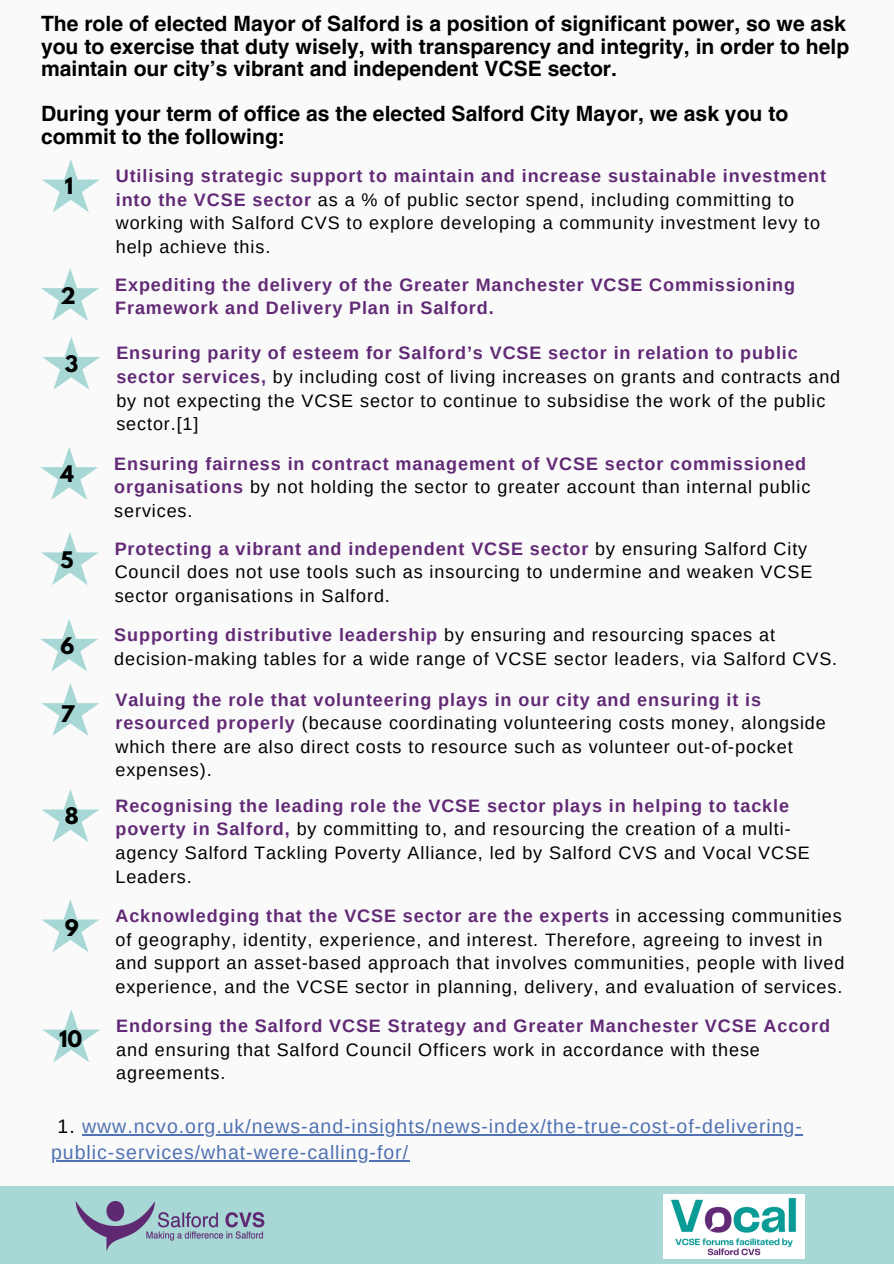
<style>
.page{position:relative;width:894px;height:1264px;background:#fff}
.page>*{position:absolute;margin:0;border:0;box-sizing:border-box;transform-origin:0 0}
.t1{font:700 21.15px/22.5px "Helvetica LT Pro";color:#000}
.t2{font:700 20.25px "League Spartan";color:#000}
.t3{font:19.5px "Arimo";letter-spacing:.05em;color:#5072b2}
.t4{font:18px/23.7px "Arimo";letter-spacing:.05em;color:#000}
.t5{font:700 18px/23.7px "Arimo";letter-spacing:.05em;color:#622a76}
.s1{font-weight:700;color:#622a76}
.s2{font-weight:400;color:#000}
.s3{color:#000}
</style>
<div class="page">
<div style="left:0;top:0;width:893px;height:1263px;background:#fafafa"></div>
<div style="left:0;top:1185px;width:893px;height:78px;background:#a8d8d6"></div>
<svg style="left:42px;top:159px;width:58px;height:53px"></svg>
<svg style="left:41px;top:268px;width:58px;height:53px"></svg>
<svg style="left:42px;top:337px;width:58px;height:53px"></svg>
<svg style="left:40px;top:619px;width:58px;height:52px"></svg>
<svg style="left:41px;top:532px;width:58px;height:53px"></svg>
<svg style="left:40px;top:447px;width:58px;height:53px"></svg>
<svg style="left:41px;top:789px;width:58px;height:53px"></svg>
<svg style="left:41px;top:683px;width:58px;height:53px"></svg>
<svg style="left:41px;top:899px;width:58px;height:53px"></svg>
<svg style="left:42px;top:1009px;width:58px;height:53px"></svg>
<hr style="left:82px;top:1134px;width:720px;height:1px;background:#5072b2">
<hr style="left:51px;top:1159px;width:358px;height:2px;background:#5072b2">
<img style="left:663px;top:1194px;width:141px;height:64px">
<img style="left:61px;top:1185px;width:220px;height:67px">
<h1 class="t1" style="left:41px;top:14px;width:809px">The role of elected Mayor of Salford is a position of significant power, so we ask you to exercise that duty wisely, with transparency and integrity, in order to help maintain our city’s vibrant and independent VCSE sector.</h1>
<p class="t1" style="left:41px;top:104px;width:748px">During your term of office as the elected Salford City Mayor, we ask you to commit to the following:</p>
<p class="t2" style="left:65px;top:175px;width:10px">1</p>
<p class="t2" style="left:61px;top:286px;width:17px">2</p>
<p class="t2" style="left:65px;top:353px;width:15px">3</p>
<p class="t2" style="left:61px;top:463px;width:15px">4</p>
<p class="t2" style="left:61px;top:550px;width:14px">5</p>
<h2 class="t2" style="left:61px;top:635px;width:15px">6</h2>
<p class="t2" style="left:61px;top:703px;width:15px">7</p>
<p class="t2" style="left:65px;top:806px;width:15px">8</p>
<h1 class="t4" style="left:116px;top:164px;width:711px"><span class="s1">Utilising strategic support to maintain and increase sustainable investment into the VCSE sector</span> as a % of public sector spend, including committing to working with Salford CVS to explore developing a community investment levy to help achieve this.</h1>
<p class="t5" style="left:115px;top:272px;width:681px">Expediting the delivery of the Greater Manchester VCSE Commissioning<br>Framework and Delivery Plan in Salford.</p>
<h3 class="t4" style="left:116px;top:341px;width:725px"><span class="s1">Ensuring parity of esteem for Salford’s VCSE sector in relation to public sector services,</span> by including cost of living increases on grants and contracts and by not expecting the VCSE sector to continue to subsidise the work of the public sector.[1]</h3>
<p class="t5" style="left:114px;top:451px;width:697px">Ensuring fairness in contract management of VCSE sector commissioned organisations <span class="s2">by not holding the sector to greater account than internal public services.</span></p>
<p class="t4" style="left:115px;top:536px;width:699px"><span class="s1">Protecting a vibrant and independent VCSE sector</span> by ensuring Salford City<br>Council does not use tools such as insourcing to undermine and weaken VCSE sector organisations in Salford.</p>
<p class="t4" style="left:114px;top:623px;width:724px"><span class="s1">Supporting distributive leadership</span> by ensuring and resourcing spaces at decision-making tables for a wide range of VCSE sector leaders, via Salford CVS.</p>
<p class="t4" style="left:115px;top:687px;width:711px"><span class="s1">Valuing the role that volunteering plays in our city and ensuring it is resourced properly</span> (because coordinating volunteering costs money, alongside which there are also direct costs to resource such as volunteer out-of-pocket expenses).</p>
<p class="t4" style="left:115px;top:793px;width:695px"><span class="s1">Recognising the leading role the VCSE sector plays in helping to tackle poverty in Salford,</span> by committing to, and resourcing the creation of a multi&shy;agency Salford Tackling Poverty Alliance, led by Salford CVS and Vocal VCSE Leaders.</p>
<p class="t4" style="left:115px;top:903px;width:730px"><span class="s1">Acknowledging that the VCSE sector are the experts</span> in accessing communities of geography, identity, experience, and interest. Therefore, agreeing to invest in and support an asset-based approach that involves communities, people with lived experience, and the VCSE sector in planning, delivery, and evaluation of services.</p>
<p class="t4" style="left:116px;top:1013px;width:715px"><span class="s1">Endorsing the Salford VCSE Strategy and Greater Manchester VCSE Accord </span>and ensuring that Salford Council Officers work in accordance with these agreements.</p>
<p class="t3" style="left:57px;top:1115px;width:745px"><span class="s3">1.</span> www.ncvo.org.uk/news-and-insights/news-index/the-true-cost-of-delivering-</p>
<p class="t3" style="left:51px;top:1141px;width:358px">public-services/what-were-calling-for/</p>
<p class="t2" style="left:65px;top:917px;width:15px">9</p>
<p class="t2" style="left:59px;top:1028px;width:25px">10</p>
</div>
